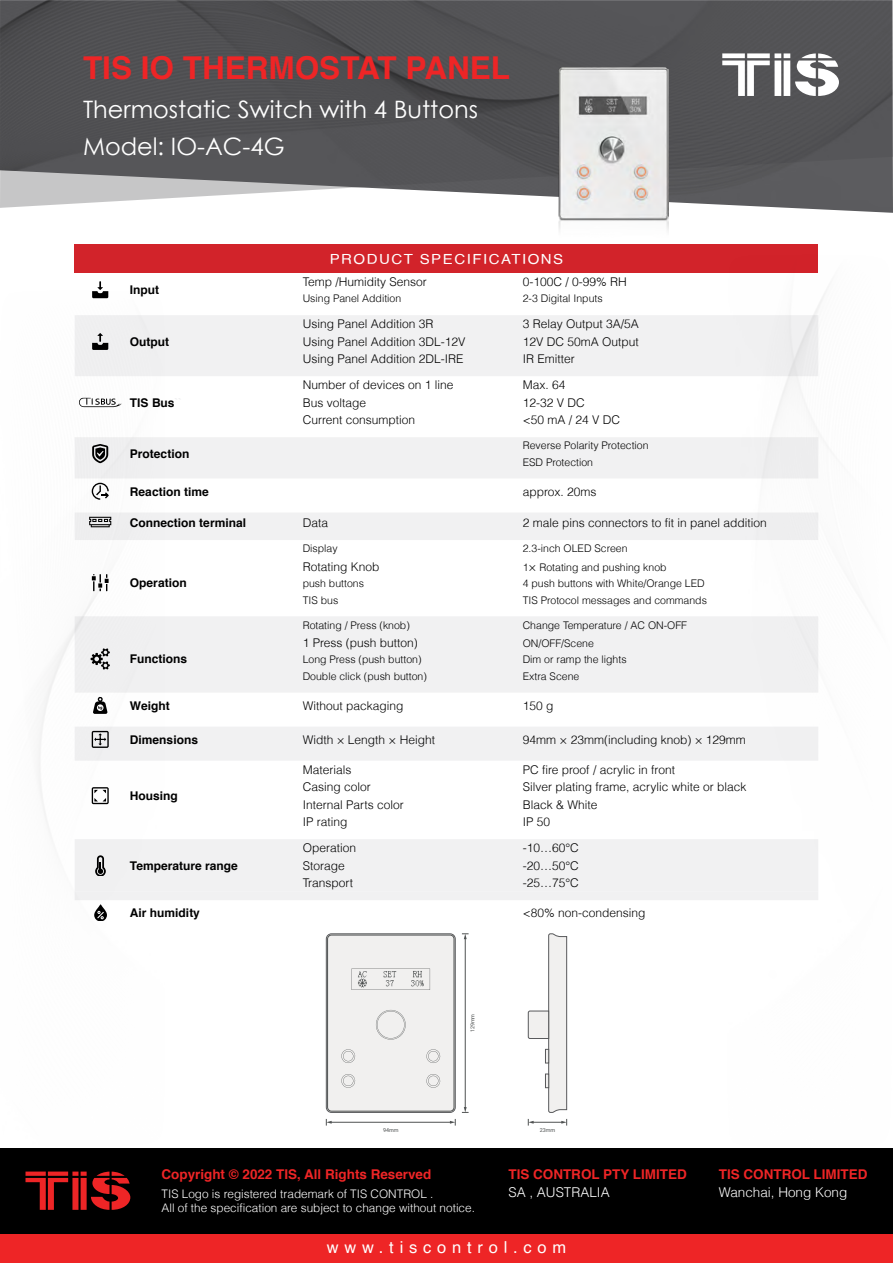
<style>
.page{position:relative;width:893px;height:1263px;background:#fff}
.page>*{position:absolute;margin:0;border:0;box-sizing:border-box;transform-origin:0 0}
.t1{font:700 31.5px "Helvetica";color:#ee2526}
.t2{font:24px/37.2px "Century Gothic";color:#fff}
.t3{font:16.5px "Helvetica";letter-spacing:.35em;color:#fff}
.t4{font:13.95px "Helvetica";letter-spacing:.1em;color:#fff;scale:1.08 1}
.t5{font:700 13.5px "Helvetica";color:#ee2526}
.t6{font:300 13.5px "Helvetica";color:#fff}
.t7{font:300 12px "Helvetica";color:#000}
.t8{font:700 12px "Helvetica";color:#000}
.t9{font:300 11.85px/14.1px "Helvetica";color:#fff}
.t10{font:300 10.5px "Helvetica";color:#000}
.t11{font:5.4px "Roboto";color:#4f5252}
.s1{color:#f1f1f2}
</style>
<div class="page">
<img style="left:0;top:0;width:893px;height:213px">
<div style="left:0;top:1233px;width:893px;height:30px;background:#ee2526"></div>
<svg style="left:722px;top:53px;width:117px;height:43px"></svg>
<div style="left:0;top:1148px;width:893px;height:85px;background:#000"></div>
<svg style="left:26px;top:1171px;width:104px;height:39px"></svg>
<img style="left:559px;top:68px;width:110px;height:163px">
<div style="left:75px;top:244px;width:743px;height:29px;background:#d2232a"></div>
<svg style="left:75px;top:315px;width:743px;height:585px"></svg>
<svg style="left:92px;top:281px;width:16px;height:17px"></svg>
<svg style="left:92px;top:333px;width:16px;height:17px"></svg>
<svg style="left:79px;top:398px;width:42px;height:9px"></svg>
<svg style="left:92px;top:444px;width:16px;height:19px"></svg>
<svg style="left:92px;top:483px;width:17px;height:17px"></svg>
<svg style="left:89px;top:517px;width:22px;height:10px"></svg>
<svg style="left:92px;top:574px;width:17px;height:17px"></svg>
<svg style="left:91px;top:648px;width:19px;height:22px"></svg>
<svg style="left:93px;top:696px;width:15px;height:18px"></svg>
<svg style="left:92px;top:731px;width:17px;height:17px"></svg>
<svg style="left:92px;top:787px;width:17px;height:17px"></svg>
<div style="left:75px;top:839px;width:743px;height:53px;background:#f1f1f2"></div>
<svg style="left:94px;top:904px;width:12px;height:17px"></svg>
<hr style="left:465px;top:938px;width:1px;height:170px;background:#4f5252">
<svg style="left:462px;top:933px;width:7px;height:6px"></svg>
<svg style="left:462px;top:1107px;width:7px;height:6px"></svg>
<hr style="left:331px;top:1122px;width:120px;height:1px;background:#4f5252">
<svg style="left:450px;top:1119px;width:6px;height:6px"></svg>
<svg style="left:326px;top:1119px;width:6px;height:6px"></svg>
<svg style="left:528px;top:1119px;width:39px;height:6px"></svg>
<div style="left:326px;top:934px;width:129px;height:178px;background:#f1f0ef;border-radius:5px"></div>
<div style="left:326px;top:933px;width:130px;height:180px;border:1px solid #58595b;border-radius:5px"></div>
<div style="left:327px;top:935px;width:127px;height:176px;border:1px solid #4f5252;border-radius:4px"></div>
<svg style="left:351px;top:968px;width:79px;height:22px"></svg>
<svg style="left:376px;top:1010px;width:30px;height:29px"></svg>
<svg style="left:426px;top:1074px;width:15px;height:14px"></svg>
<svg style="left:426px;top:1049px;width:15px;height:14px"></svg>
<svg style="left:341px;top:1074px;width:15px;height:14px"></svg>
<svg style="left:341px;top:1049px;width:15px;height:14px"></svg>
<svg style="left:527px;top:933px;width:40px;height:180px"></svg>
<div style="left:545px;top:1049px;width:4px;height:14px;border:1px solid #58595b"></div>
<div style="left:545px;top:1073px;width:4px;height:15px;border:1px solid #58595b"></div>
<h1 class="t1" style="left:83px;top:43px;width:429px">TIS IO THERMOSTAT PANEL</h1>
<h2 class="t2" style="left:83px;top:91px;width:396px">Thermostatic Switch with 4 Buttons<br>Model IO: -AC-4G</h2>
<p class="t8" style="left:130px;top:280px;width:31px">Input</p>
<p class="t8" style="left:130px;top:332px;width:41px">Output</p>
<p class="t8" style="left:130px;top:393px;width:54px">TIS Bus <span class="s1">``</span></p>
<p class="t8" style="left:130px;top:444px;width:61px">Protection</p>
<p class="t8" style="left:130px;top:482px;width:80px">Reaction time</p>
<p class="t8" style="left:130px;top:513px;width:118px">Connection terminal</p>
<p class="t8" style="left:130px;top:573px;width:58px">Operation</p>
<p class="t8" style="left:130px;top:649px;width:59px">Functions</p>
<p class="t8" style="left:130px;top:696px;width:41px">Weight</p>
<p class="t8" style="left:130px;top:730px;width:70px">Dimensions</p>
<p class="t8" style="left:130px;top:786px;width:49px">Housing</p>
<p class="t8" style="left:130px;top:856px;width:109px">Temperature range</p>
<p class="t8" style="left:130px;top:903px;width:72px">Air humidity</p>
<p class="t4" style="left:330px;top:249px;width:79px">PRODUCT</p>
<p class="t4" style="left:420px;top:249px;width:134px">SPECIFICATIONS</p>
<p class="t7" style="left:303px;top:274px;width:126px">Temp /Humidity Sensor</p>
<p class="t7" style="left:523px;top:274px;width:106px">0-100C / 0-99% RH</p>
<p class="t10" style="left:303px;top:292px;width:100px">Using Panel Addition</p>
<p class="t10" style="left:523px;top:292px;width:81px">2-3 Digital Inputs</p>
<p class="t7" style="left:303px;top:317px;width:132px">Using Panel Addition R3</p>
<p class="t7" style="left:523px;top:317px;width:118px">3 Relay Output A3 /5A</p>
<p class="t7" style="left:303px;top:334px;width:164px">Using Panel Addition 3DL-12V</p>
<p class="t7" style="left:523px;top:334px;width:118px">12V DC 50mA Output</p>
<p class="t7" style="left:303px;top:352px;width:162px">Using Panel Addition 2DL-IRE</p>
<p class="t7" style="left:523px;top:352px;width:54px">IR Emitter</p>
<p class="t7" style="left:303px;top:378px;width:152px">Number of devices on 1 line</p>
<p class="t7" style="left:523px;top:378px;width:44px">Max. 64</p>
<p class="t7" style="left:303px;top:395px;width:65px">Bus voltage</p>
<p class="t7" style="left:523px;top:395px;width:64px">12-32 V DC</p>
<p class="t7" style="left:303px;top:413px;width:114px">Current consumption</p>
<p class="t7" style="left:523px;top:413px;width:99px">&lt;50 mA/24VDC</p>
<p class="t10" style="left:523px;top:439px;width:127px">Reverse Polarity Protection</p>
<p class="t10" style="left:523px;top:455px;width:72px">ESD Protection</p>
<p class="t7" style="left:523px;top:484px;width:75px">approx. 20ms</p>
<p class="t7" style="left:303px;top:515px;width:27px">Data</p>
<p class="t7" style="left:523px;top:515px;width:246px">2 male pins connectors to fit in panel addition</p>
<p class="t10" style="left:303px;top:542px;width:36px">Display</p>
<p class="t10" style="left:523px;top:542px;width:106px">2.3-inch OLED Screen</p>
<p class="t7" style="left:303px;top:559px;width:78px">Rotating Knob</p>
<p class="t10" style="left:539px;top:560px;width:129px">Rotating and pushing knob</p>
<p class="t10" style="left:523px;top:560px;width:7px">1</p>
<p class="t7" style="left:529px;top:559px;width:9px">×</p>
<p class="t10" style="left:303px;top:577px;width:63px">push buttons</p>
<p class="t10" style="left:523px;top:577px;width:184px">4 push buttons with White/Orange LED</p>
<p class="t10" style="left:303px;top:593px;width:37px">TIS bus</p>
<p class="t10" style="left:523px;top:593px;width:186px">TIS Protocol messages and commands</p>
<p class="t10" style="left:303px;top:619px;width:109px">Rotating / Press (knob)</p>
<p class="t10" style="left:523px;top:619px;width:166px">Change Temperature / AC ON-OFF</p>
<p class="t7" style="left:303px;top:635px;width:117px">1 Press (push button)</p>
<p class="t10" style="left:523px;top:636px;width:73px">ON/OFF/Scene</p>
<p class="t10" style="left:303px;top:653px;width:120px">Long Press (push button)</p>
<p class="t10" style="left:523px;top:653px;width:105px">Dim or ramp the lights</p>
<p class="t10" style="left:303px;top:669px;width:126px">Double click (push button)</p>
<p class="t10" style="left:523px;top:669px;width:58px">Extra Scene</p>
<p class="t7" style="left:303px;top:698px;width:102px">Without packaging</p>
<p class="t7" style="left:523px;top:698px;width:32px">150 g</p>
<p class="t7" style="left:303px;top:732px;width:134px">Width × Length × Height</p>
<p class="t7" style="left:523px;top:732px;width:225px">94mm × 23mm(including knob) × 129mm</p>
<p class="t7" style="left:303px;top:762px;width:50px">Materials</p>
<p class="t7" style="left:523px;top:762px;width:154px">PC fire proof / acrylic in front</p>
<p class="t7" style="left:303px;top:780px;width:70px">Casing color</p>
<p class="t7" style="left:523px;top:780px;width:225px">Silver plating frame, acrylic white or black</p>
<p class="t7" style="left:303px;top:797px;width:103px">Internal Parts color</p>
<p class="t7" style="left:523px;top:797px;width:76px">Black &amp; White</p>
<p class="t7" style="left:303px;top:815px;width:46px">IP rating</p>
<p class="t7" style="left:523px;top:815px;width:29px">IP 50</p>
<p class="t7" style="left:303px;top:841px;width:55px">Operation</p>
<p class="t7" style="left:523px;top:841px;width:58px">-10…60°C</p>
<p class="t7" style="left:303px;top:858px;width:44px">Storage</p>
<p class="t7" style="left:523px;top:858px;width:58px">-20…50°C</p>
<p class="t7" style="left:303px;top:876px;width:52px">Transport</p>
<p class="t7" style="left:523px;top:876px;width:58px">-25…75°C</p>
<p class="t7" style="left:523px;top:905px;width:124px">&lt;80% non-condensing</p>
<p class="t11" style="left:469px;top:1032px;width:20px;rotate:-90deg">129mm</p>
<p class="t11" style="left:383px;top:1126px;width:17px">94mm</p>
<p class="t11" style="left:540px;top:1126px;width:17px">23mm</p>
<p class="t5" style="left:162px;top:1163px;width:271px">Copyright © 2022 TIS, All Rights Reserved</p>
<p class="t9" style="left:162px;top:1187px;width:315px">TIS Logo is registered trademark of TIS CONTROL .<br>All of the specification are subject to change without notice.</p>
<p class="t5" style="left:508px;top:1163px;width:180px">TIS CONTROL PTY LIMITED</p>
<p class="t6" style="left:508px;top:1184px;width:103px">SA , AUSTRALIA</p>
<h3 class="t3" style="left:327px;top:1234px;width:241px">www.tiscontrol.com</h3>
<p class="t5" style="left:719px;top:1163px;width:150px">TIS CONTROL LIMITED</p>
<p class="t6" style="left:719px;top:1184px;width:130px">Wanchai, Hong Kong</p>
</div>
